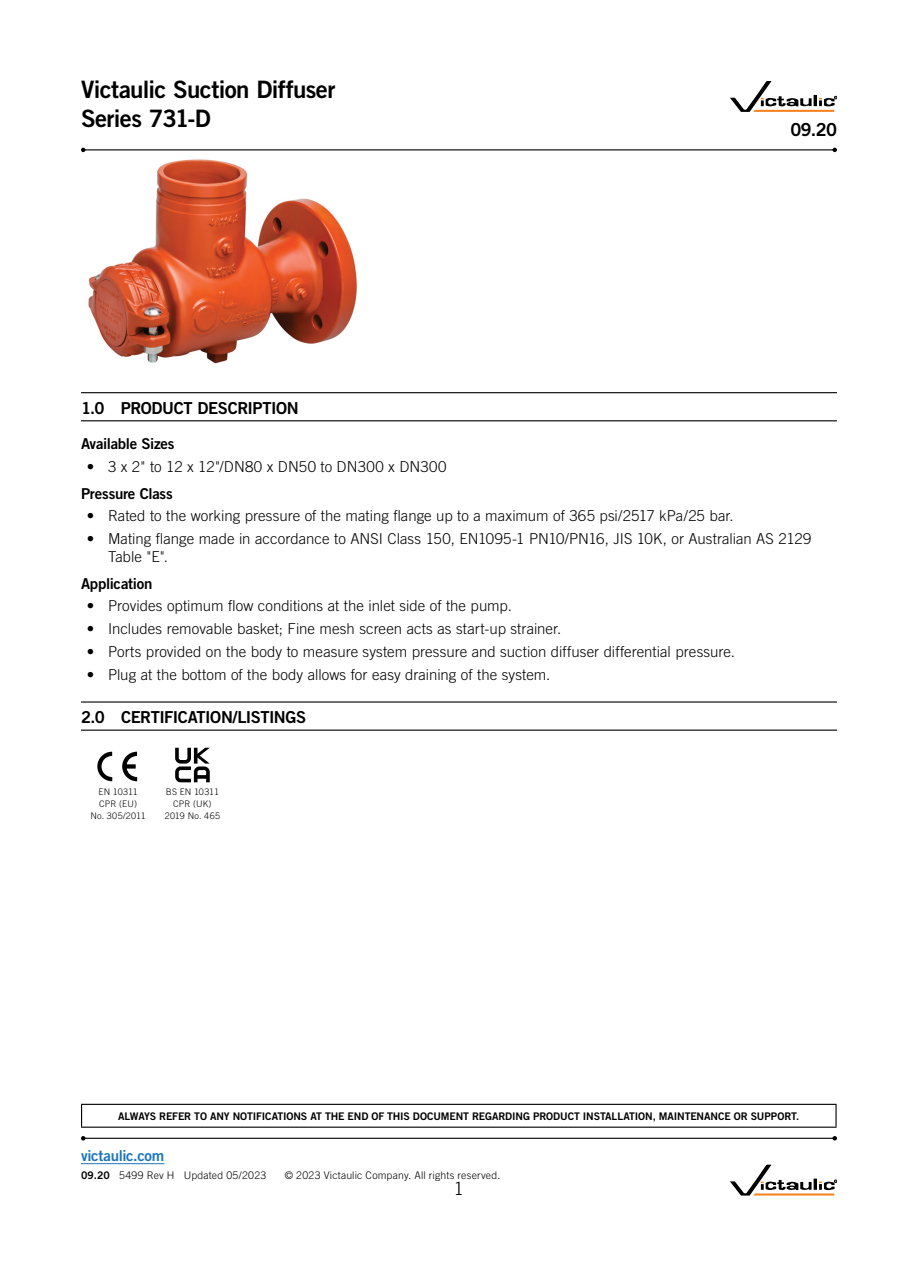
<style>
.page{position:relative;width:918px;height:1263px;background:#fff}
.page>*{position:absolute;margin:0;border:0;box-sizing:border-box;transform-origin:0 0}
.t1{font:24px/28.5px "Trade Gothic LT Std Bd 2";letter-spacing:-.025em;color:#000}
.t2{font:18px "Trade Gothic LT Std Bd 2";color:#000}
.t3{font:300 18px "Trade Gothic LT Std";color:#000}
.t4{font:16.5px "Trade Gothic LT Std Bd 2";letter-spacing:-.03em;color:#000}
.t5{font:300 15px/18px "Trade Gothic LT Std";letter-spacing:.005em;color:#000}
.t6{font:15px "Trade Gothic LT Std Bd 2";letter-spacing:-.02em;color:#000}
.t7{font:15px "Trade Gothic LT Std Bd 2";letter-spacing:-.02em;color:#1c75bc}
.t8{font:10.5px "Trade Gothic LT Std Bd 2";letter-spacing:-.01em;color:#000}
.t9{font:300 10.5px "Trade Gothic LT Std";letter-spacing:.02em;color:#000}
.t10{font:300 9px/12px "Trade Gothic LT Std";letter-spacing:.02em;color:#000;text-align:center}
.s1{font-family:"Trade Gothic LT Std Bd 2";font-weight:400}
</style>
<div class="page">
<hr style="left:81px;top:1163px;width:83px;height:1px;background:#1c75bc">
<hr style="left:81px;top:1104px;width:756px;height:1px;background:#000">
<svg style="left:81px;top:1105px;width:1px;height:21px"></svg>
<svg style="left:836px;top:1105px;width:1px;height:21px"></svg>
<hr style="left:81px;top:1126px;width:756px;height:2px;background:#000">
<svg style="left:730px;top:81px;width:107px;height:31px"></svg>
<hr style="left:81px;top:392px;width:756px;height:1px;background:#000">
<hr style="left:81px;top:420px;width:756px;height:1px;background:#000">
<hr style="left:81px;top:701px;width:756px;height:1px;background:#000">
<hr style="left:81px;top:729px;width:756px;height:2px;background:#000">
<img style="left:88px;top:159px;width:269px;height:205px">
<svg style="left:97px;top:752px;width:15px;height:29px"></svg>
<svg style="left:122px;top:752px;width:15px;height:29px"></svg>
<svg style="left:175px;top:748px;width:35px;height:34px"></svg>
<hr style="left:83px;top:149px;width:752px;height:1px;background:#000">
<svg style="left:81px;top:148px;width:5px;height:4px"></svg>
<svg style="left:832px;top:148px;width:5px;height:4px"></svg>
<hr style="left:83px;top:1138px;width:752px;height:1px;background:#000">
<svg style="left:81px;top:1136px;width:5px;height:4px"></svg>
<svg style="left:832px;top:1136px;width:5px;height:4px"></svg>
<svg style="left:730px;top:1165px;width:107px;height:30px"></svg>
<h1 class="t1" style="left:81px;top:75px;width:256px">Victaulic Suction Diffuser<br>Series 731-D</h1>
<p class="t2" style="left:790px;top:119px;width:48px">09.20</p>
<p class="t4" style="left:81px;top:397px;width:219px">1.0 PRODUCT DESCRIPTION</p>
<p class="t6" style="left:81px;top:435px;width:95px">Available Sizes</p>
<p class="t5" style="left:87px;top:457px;width:361px">• 3 x 2" to 12 x 12"/DN80 x DN50 to DN300 x DN300</p>
<p class="t6" style="left:81px;top:484px;width:93px">Pressure Class</p>
<p class="t5" style="left:87px;top:506px;width:648px">• Rated to the working pressure of the mating flange up to a maximum of 365 psi/2517 kPa/25 bar.</p>
<p class="t5" style="left:108px;top:529px;width:705px;text-indent:-21px">• Mating flange made in accordance to ANSI Class 150, EN1095-1 PN10/PN16, JIS 10K, or Australian AS 2129<br>Table "E".</p>
<p class="t6" style="left:81px;top:574px;width:73px">Application</p>
<p class="t5" style="left:87px;top:596px;width:427px">• Provides optimum flow conditions at the inlet side of the pump.</p>
<p class="t5" style="left:87px;top:619px;width:476px">• Includes removable basket; Fine mesh screen acts as start-up strainer.</p>
<p class="t5" style="left:87px;top:642px;width:650px">• Ports provided on the body to measure system pressure and suction diffuser differential pressure.</p>
<p class="t5" style="left:87px;top:665px;width:465px">• Plug at the bottom of the body allows for easy draining of the system.</p>
<p class="t4" style="left:81px;top:707px;width:227px">2.0 CERTIFICATION/LISTINGS</p>
<p class="t10" style="left:90px;top:786px;width:57px">EN 10311<br>CPR (EU)<br>No. 305/2011</p>
<p class="t10" style="left:165px;top:786px;width:57px">BS EN 10311<br>CPR (UK)<br>2019 No. 465</p>
<p class="t8" style="left:118px;top:1109px;width:683px">ALWAYS REFER TO ANY NOTIFICATIONS AT THE END OF THIS DOCUMENT REGARDING PRODUCT INSTALLATION, MAINTENANCE OR SUPPORT.</p>
<p class="t7" style="left:81px;top:1146px;width:85px">victaulic.com</p>
<p class="t9" style="left:81px;top:1169px;width:187px"><span class="s1">09.20</span> 5499 Rev H Updated 05/2023</p>
<p class="t9" style="left:285px;top:1169px;width:217px">© 2023 Victaulic Company. All rights reserved.</p>
<p class="t3" style="left:454px;top:1178px;width:12px">1</p>
</div>
